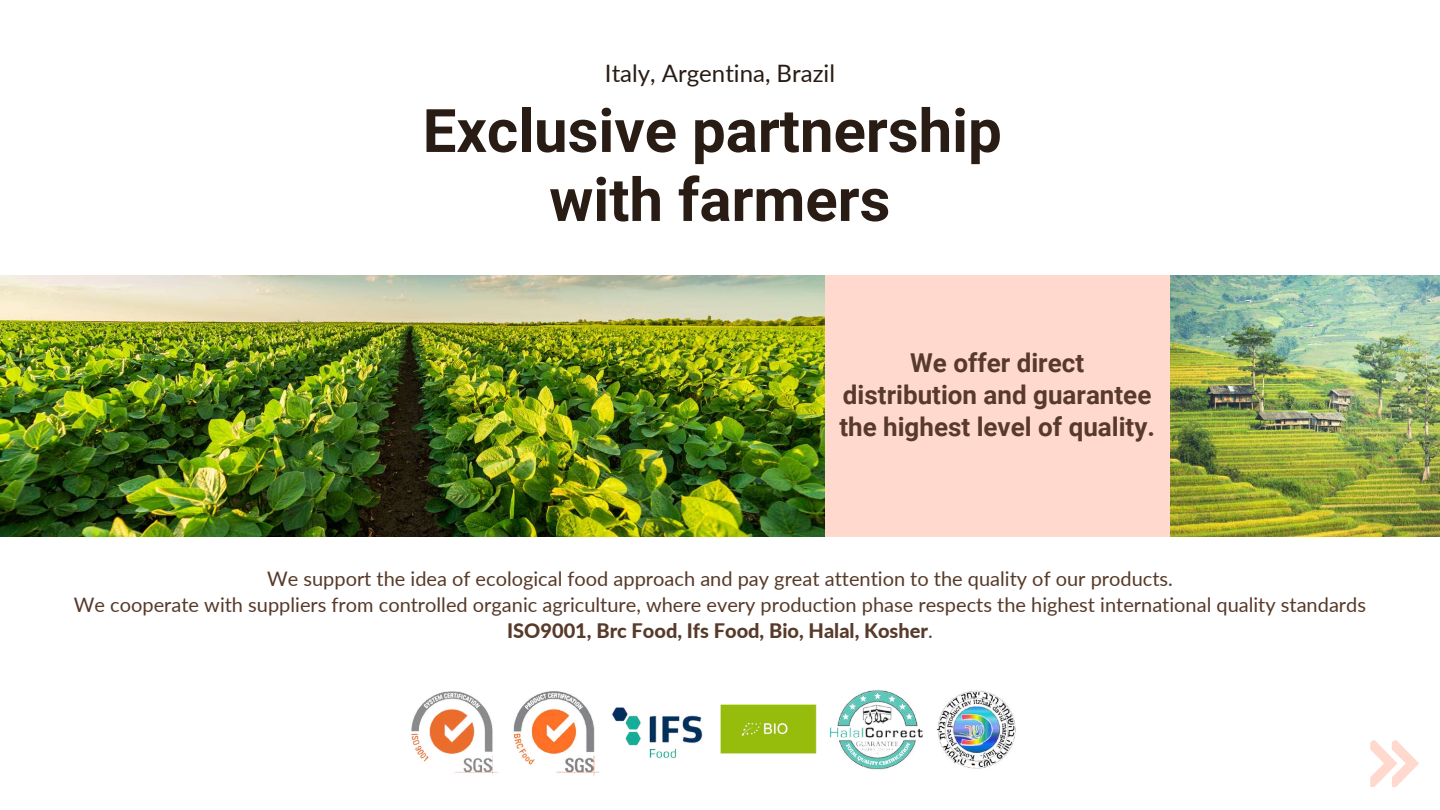
<style>
.page{position:relative;width:1440px;height:810px;background:#fff}
.page>*{position:absolute;margin:0;border:0;box-sizing:border-box;transform-origin:0 0}
.t1{font:700 60px/69px "Roboto";color:#291c14;text-align:center}
.t2{font:700 26px/32.2px "Roboto";color:#573a29;text-align:center}
.t3{font:24px "Lato";color:#291c14}
.t4{font:20px/26.2px "Lato";color:#573a29;text-align:center}
.s1{font-weight:800}
</style>
<div class="page">
<svg style="left:1370px;top:740px;width:49px;height:47px"></svg>
<img style="left:0;top:275px;width:825px;height:261px">
<img style="left:1170px;top:275px;width:270px;height:261px">
<div style="left:825px;top:275px;width:345px;height:261px;background:#ffd8ce"></div>
<img style="left:411px;top:691px;width:87px;height:84px">
<img style="left:513px;top:691px;width:86px;height:85px">
<img style="left:612px;top:707px;width:91px;height:52px">
<img style="left:720px;top:704px;width:97px;height:50px">
<img style="left:829px;top:690px;width:94px;height:80px">
<img style="left:936px;top:690px;width:80px;height:79px">
<p class="t3" style="left:605px;top:58px;width:232px">Italy, Argentina, Brazil</p>
<h1 class="t1" style="left:423px;top:97px;width:581px">Exclusive partnership with farmers</h1>
<h2 class="t2" style="left:839px;top:347px;width:317px">We offer direct<br>distribution and guarantee the highest level of quality.</h2>
<p class="t4" style="left:74px;top:565px;width:1294px">We support the idea of ecological food approach and pay great attention to the quality of our products.<br>We cooperate with suppliers from controlled organic agriculture, where every production phase respects the highest international quality standards<br><span class="s1">ISO9001, Brc Food, Ifs Food, Bio, Halal, Kosher</span>.</p>
</div>
